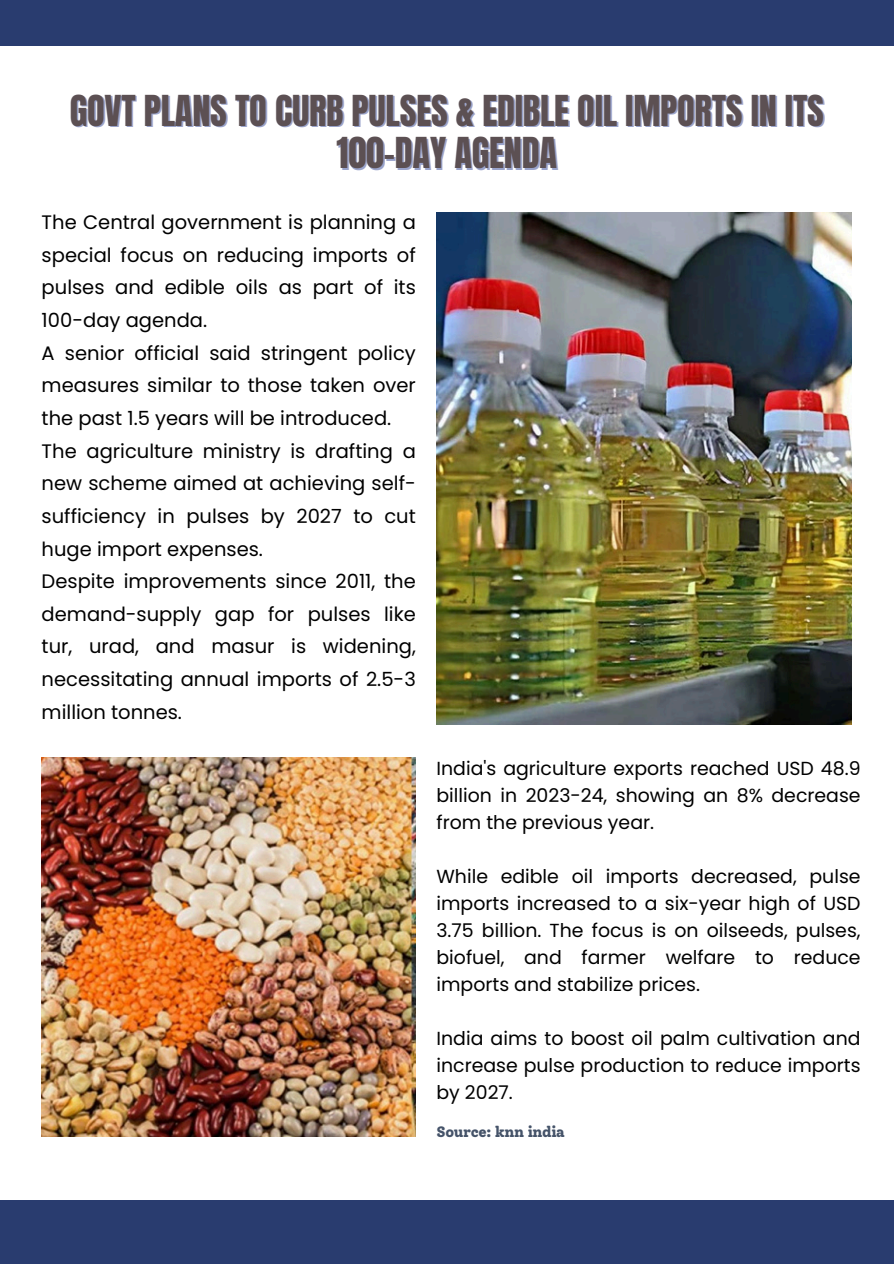
<style>
.page{position:relative;width:894px;height:1264px;background:#fff}
.page>*{position:absolute;margin:0;border:0;box-sizing:border-box;transform-origin:0 0}
.t1{font:36.3px "Anton";letter-spacing:-.005em;color:#5c5053}
.t2{font:19.5px/32.7px "Poppins";color:#000}
.t3{font:18.9px/27px "Poppins";color:#000;text-align:justify}
.t4{font:800 15px "Solway";letter-spacing:-.025em;color:#455369}
</style>
<div class="page">
<div style="left:0;top:0;width:893px;height:46px;background:#293c6f"></div>
<div style="left:0;top:1200px;width:893px;height:63px;background:#293c6f"></div>
<img style="left:436px;top:212px;width:415px;height:512px">
<img style="left:42px;top:757px;width:373px;height:379px">
<h1 class="t1" style="left:70px;top:84px;width:755px">GOVT PLANS TO CURB PULSES &amp; EDIBLE OIL IMPORTS IN ITS</h1>
<h2 class="t1" style="left:336px;top:127px;width:222px">100-DAY AGENDA</h2>
<h2 class="t2" style="left:42px;top:206px;width:375px">The Central government is planning a special focus on reducing imports of pulses and edible oils as part of its 100-day agenda.<br>A senior official said stringent policy measures similar to those taken over the past 1.5 years will be introduced.<br>The agriculture ministry is drafting a new scheme aimed at achieving self&shy;sufficiency in pulses by 2027 to cut huge import expenses.<br>Despite improvements since 2011, the demand-supply gap for pulses like tur, urad, and masur is widening, necessitating annual imports of 2.5-3 million tonnes.</h2>
<h2 class="t3" style="left:436px;top:755px;width:425px">India's agriculture exports reached USD 48.9 billion in 2023-24, showing an 8% decrease from the previous year.</h2>
<p class="t3" style="left:436px;top:863px;width:425px">While edible oil imports decreased, pulse imports increased to a six-year high of USD 3.75 billion. The focus is on oilseeds, pulses, biofuel, and farmer welfare to reduce imports and stabilize prices.</p>
<p class="t3" style="left:436px;top:1025px;width:425px">India aims to boost oil palm cultivation and increase pulse production to reduce imports by 2027.</p>
<h2 class="t4" style="left:436px;top:1122px;width:130px">Source: knn india</h2>
</div>
